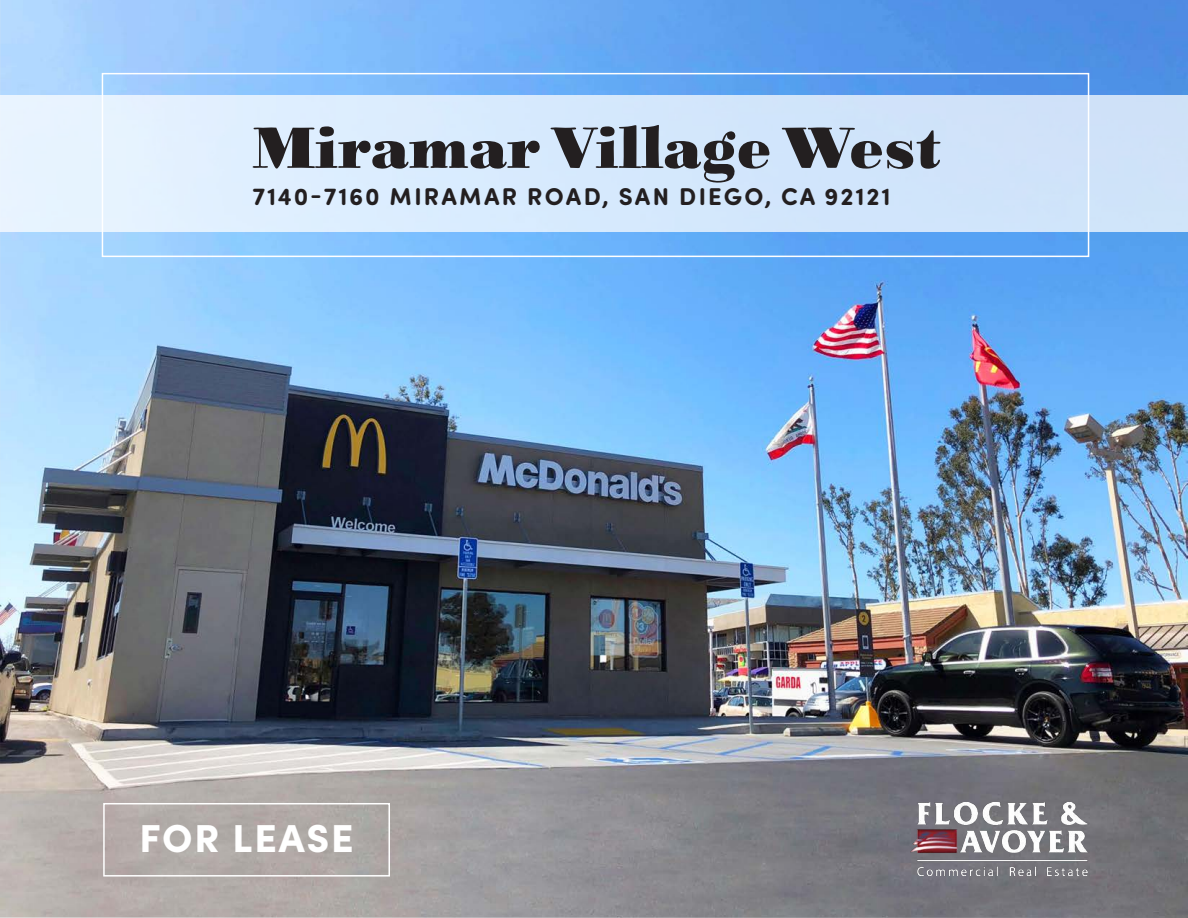
<style>
.page{position:relative;width:1188px;height:918px;background:#fff}
.page>*{position:absolute;margin:0;border:0;box-sizing:border-box;transform-origin:0 0}
.t1{font:55.65px "Liebe Doni Solid";color:#231f20}
.t2{font:900 39px "Sofia Pro";letter-spacing:.05em;color:#fff}
.t3{font:700 24.3px "Sofia Pro Soft";letter-spacing:.09em;color:#231f20}
</style>
<div class="page">
<img style="left:0;top:0;width:1188px;height:918px">
<div style="left:103px;top:803px;width:287px;height:74px;border:2px solid #fff"></div>
<div style="left:102px;top:73px;width:987px;height:184px;border:2px solid #fff"></div>
<div style="left:0;top:96px;width:1188px;height:136px;background:linear-gradient(to right,#e6f3ff,#cbe0f9)"></div>
<img style="left:911px;top:802px;width:179px;height:73px">
<p class="t1" style="left:253px;top:116px;width:691px">Miramar Village West</p>
<p class="t3" style="left:253px;top:178px;width:639px">7140-7160 MIRAMAR ROAD, SAN DIEGO, CA 92121</p>
<p class="t2" style="left:139px;top:808px;width:216px">FOR LEASE</p>
</div>
